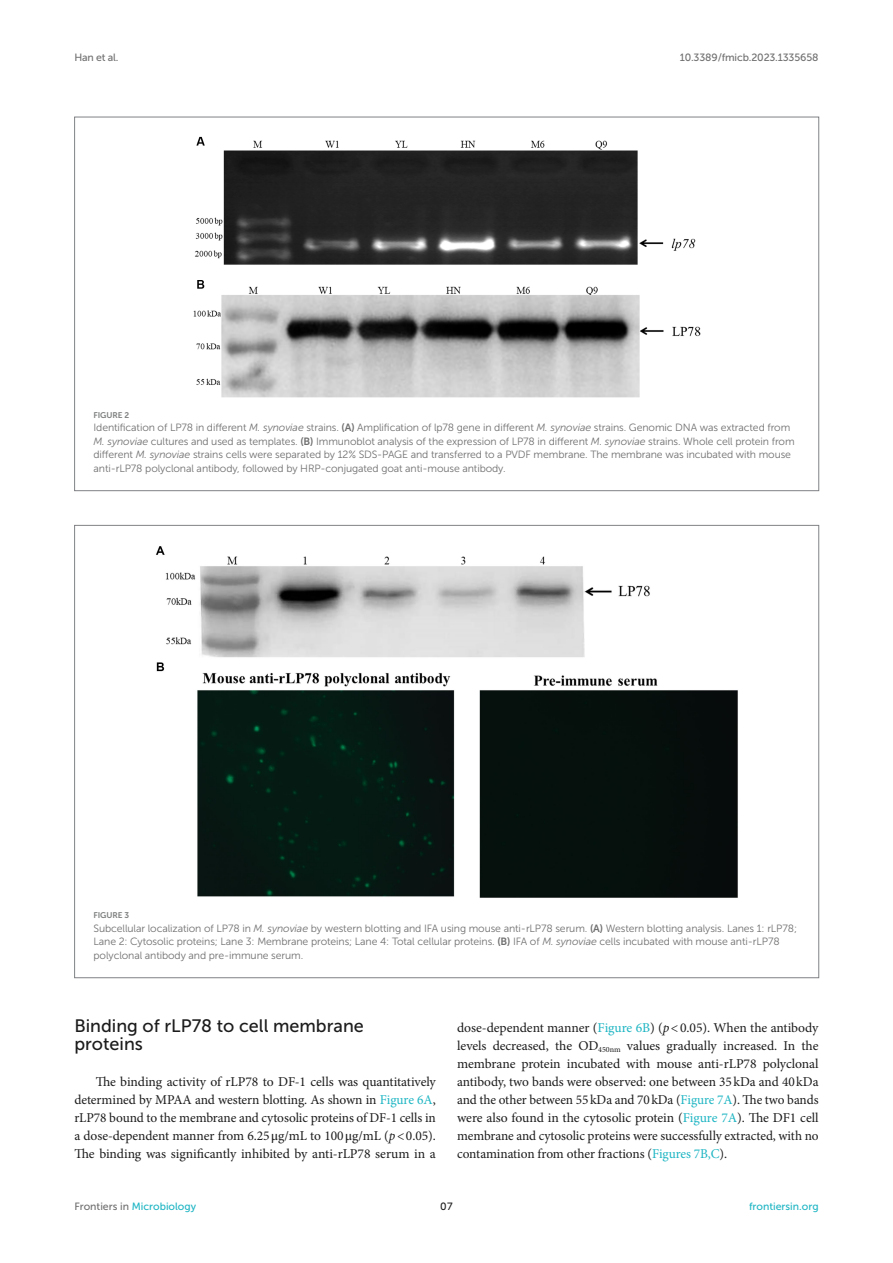
<style>
.page{position:relative;width:893px;height:1263px;background:#fff}
.page>*{position:absolute;margin:0;border:0;box-sizing:border-box;transform-origin:0 0}
.HEAD_2{font:18px/18px "Museo Sans 500";color:#1b1c1b}
.TEXT_FLUSH{font:13.5px/18px "Minion Pro";letter-spacing:-.005em;color:#1b1c1b;text-align:justify}
.FIG_LEG{font:10.5px/13.5px "Museo Sans 300";letter-spacing:-.01em;color:#706f70}
.t1{font:10.5px "Museo Sans 500";color:#1db5c3}
.t2{font:10.5px "Museo Sans 500";letter-spacing:-.015em;color:#706f70}
.t3{font:10.5px "Museo Sans 500";color:#1b1c1b}
.FIG_HD{font:8.25px "Museo Sans 700";letter-spacing:-.01em;color:#7e7f7f}
.s1{font-style:italic}
.s2{font-family:"Museo Sans 700"}
.s3{color:#1db5c3}
.s4{font-family:"STIX General"}
.s5{color:#706f70}
</style>
<div class="page">
<img style="left:193px;top:136px;width:508px;height:262px">
<img style="left:156px;top:546px;width:582px;height:352px">
<p class="t2" style="left:74px;top:51px;width:46px">Han et al.</p>
<p class="t2" style="left:680px;top:51px;width:140px">10.3389/fmicb.2023.1335658</p>
<p class="FIG_HD" style="left:94px;top:410px;width:37px">FIGURE 2</p>
<p class="FIG_LEG" style="left:94px;top:421px;width:703px">Identification of LP78 in different <span class="s1">M. synoviae</span> strains. <span class="s2">(A)</span> Amplification of lp78 gene in different <span class="s1">M. synoviae</span> strains. Genomic DNA was extracted from <span class="s1">M. synoviae</span> cultures and used as templates. <span class="s2">(B)</span> Immunoblot analysis of the expression of LP78 in different <span class="s1">M. synoviae</span> strains. Whole cell protein from different <span class="s1">M. synoviae</span> strains cells were separated by 12% SDS-PAGE and transferred to a PVDF membrane. The membrane was incubated with mouse anti-rLP78 polyclonal antibody, followed by HRP-conjugated goat anti-mouse antibody.</p>
<p class="FIG_HD" style="left:94px;top:911px;width:37px">FIGURE 3</p>
<p class="FIG_LEG" style="left:94px;top:921px;width:705px">Subcellular localization of LP78 in <span class="s1">M. synoviae</span> by western blotting and IFA using mouse anti-rLP78 serum. <span class="s2">(A)</span> Western blotting analysis. Lanes 1: rLP78;<br>Lane 2: Cytosolic proteins; Lane 3: Membrane proteins; Lane 4: Total cellular proteins. <span class="s2">(B)</span> IFA of <span class="s1">M. synoviae</span> cells incubated with mouse anti-rLP78 polyclonal antibody and pre-immune serum.</p>
<p class="HEAD_2" style="left:74px;top:1017px;width:291px">Binding of rLP78 to cell membrane proteins</p>
<p class="TEXT_FLUSH" style="left:74px;top:1073px;width:363px;text-indent:21px">The binding activity of rLP78 to DF-1 cells was quantitatively determined by MPAA and western blotting. As shown in <span class="s3">Figure 6A</span>, rLP78 bound to the membrane and cytosolic proteins of DF-1 cells in a dose-dependent manner from 6.25<span class="s4">μ</span>g/mL to 100<span class="s4">μ</span>g/mL (<span class="s1">p</span>&lt;0.05).<br>The binding was significantly inhibited by anti-rLP78 serum in a</p>
<p class="TEXT_FLUSH" style="left:457px;top:1019px;width:363px">dose-dependent manner (<span class="s3">Figure 6B</span>) (<span class="s1">p</span>&lt;0.05). When the antibody levels decreased, the OD<sub>450nm</sub> values gradually increased. In the membrane protein incubated with mouse anti-rLP78 polyclonal antibody, two bands were observed: one between 35kDa and 40kDa and the other between 55kDa and 70kDa (<span class="s3">Figure 7A</span>). The two bands were also found in the cytosolic protein (<span class="s3">Figure 7A</span>). The DF1 cell membrane and cytosolic proteins were successfully extracted, with no contamination from other fractions (<span class="s3">Figures 7B,C</span>).</p>
<p class="t1" style="left:74px;top:1200px;width:123px"><span class="s5">Frontiers in</span> Microbiology</p>
<p class="t3" style="left:440px;top:1200px;width:14px">07</p>
<p class="t1" style="left:749px;top:1200px;width:71px">frontiersin.org</p>
</div>
